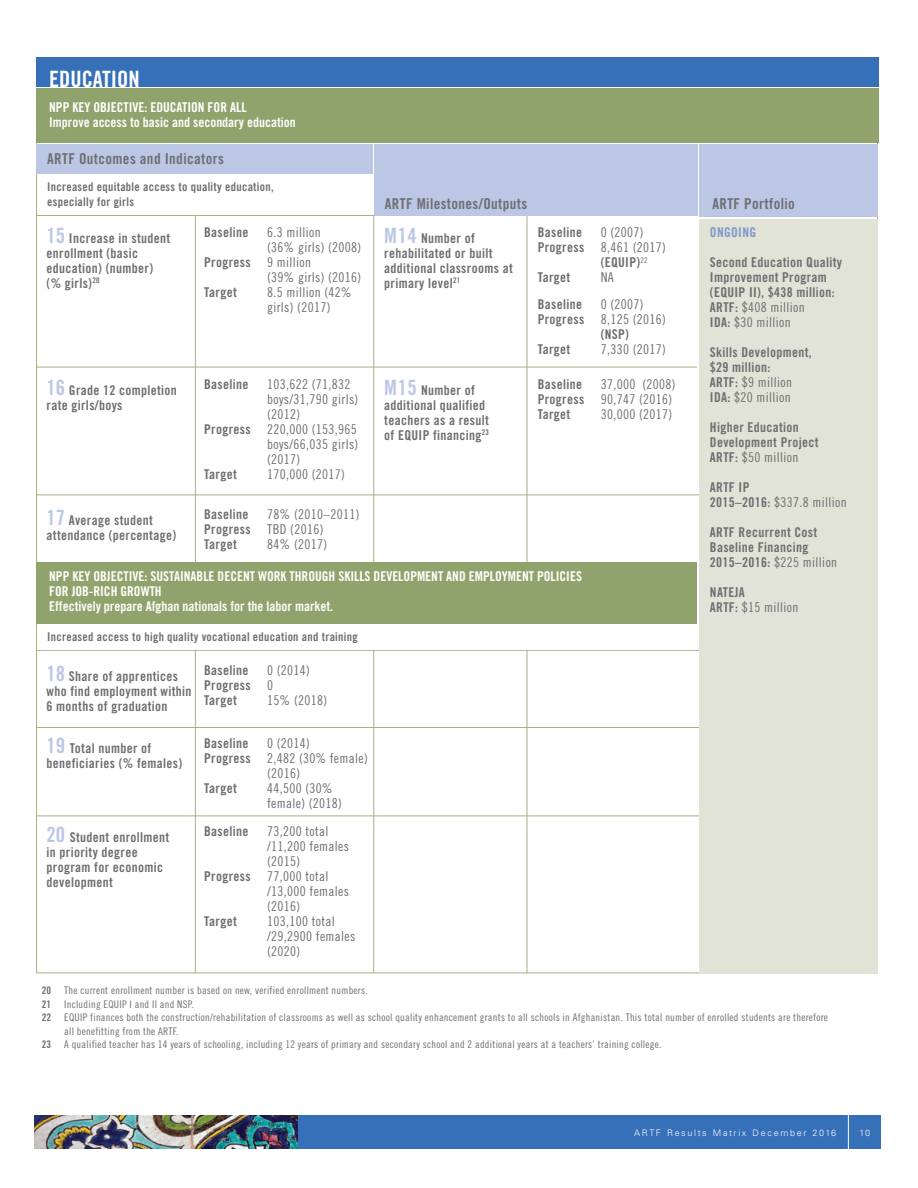
<style>
.page{position:relative;width:918px;height:1188px;background:#fff}
.page>*{position:absolute;margin:0;border:0;box-sizing:border-box;transform-origin:0 0}
.t1{font:22.5px "Trade Gothic Bold Cond Twenty";color:#fff}
.t2{font:15px "Trade Gothic Bold Cond Twenty";letter-spacing:.025em;color:#6d6e71}
.t3{font:13.5px/15px "Trade Gothic Bold Cond Twenty";letter-spacing:.025em;color:#6d6e71}
.t4{font:13.5px/15px "Trade Gothic Cond Eighteen";letter-spacing:.025em;color:#6d6e71}
.t5{font:13.5px/15px "Trade Gothic Bold Cond Twenty";color:#fff}
.t6{font:13.5px "Trade Gothic Bold Cond Twenty";letter-spacing:.025em;color:#7e97ce}
.t7{font:12px/15px "Trade Gothic Bold Cond Twenty";letter-spacing:.025em;color:#6d6e71}
.t8{font:10.5px "Trade Gothic Cond Eighteen";letter-spacing:.025em;color:#6d6e71}
.t9{font:300 9px "Univers";letter-spacing:.18em;color:#fff}
.s1{font-size:21px;color:#bcc7e6}
.s2{font-family:"Trade Gothic Cond Eighteen"}
.s3{font-family:"Trade Gothic Bold Cond Twenty"}
</style>
<div class="page">
<div style="left:58px;top:1115px;width:823px;height:34px;background:#3670b8"></div>
<img style="left:35px;top:1115px;width:262px;height:34px">
<hr style="left:848px;top:1105px;width:1px;height:83px;background:#fff">
<hr style="left:36px;top:727px;width:667px;height:1px;background:#a4b284">
<hr style="left:36px;top:650px;width:667px;height:1px;background:#a4b284">
<hr style="left:36px;top:816px;width:667px;height:1px;background:#a4b284">
<hr style="left:195px;top:215px;width:1px;height:758px;background:#a4b284">
<hr style="left:374px;top:215px;width:1px;height:758px;background:#a4b284">
<hr style="left:527px;top:211px;width:1px;height:762px;background:#a4b284">
<div style="left:36px;top:58px;width:843px;height:29px;background:#3670b8"></div>
<div style="left:36px;top:145px;width:337px;height:29px;background:#bcc7e6"></div>
<div style="left:374px;top:145px;width:324px;height:71px;background:#bcc7e6"></div>
<div style="left:700px;top:145px;width:178px;height:72px;background:#bcc7e6"></div>
<div style="left:700px;top:219px;width:178px;height:754px;background:#e1e3d6"></div>
<div style="left:36px;top:88px;width:843px;height:55px;background:#91a36c"></div>
<div style="left:36px;top:562px;width:661px;height:63px;background:#91a36c"></div>
<hr style="left:36px;top:215px;width:338px;height:1px;background:#a4b284">
<hr style="left:36px;top:367px;width:661px;height:1px;background:#a4b284">
<hr style="left:36px;top:495px;width:663px;height:1px;background:#a4b284">
<div style="left:37px;top:624px;width:660px;height:26px;background:#fff"></div>
<h1 class="t1" style="left:49px;top:65px;width:92px">EDUCATION</h1>
<p class="t5" style="left:49px;top:100px;width:248px">NPP KEY OBJECTIVE: EDUCATION FOR ALL<br>Improve access to basic and secondary education</p>
<p class="t2" style="left:47px;top:149px;width:178px">ARTF Outcomes and Indicators</p>
<p class="t7" style="left:47px;top:179px;width:228px">Increased equitable access to quality education, especially for girls</p>
<p class="t2" style="left:385px;top:194px;width:144px">ARTF Milestones/Outputs</p>
<p class="t2" style="left:712px;top:194px;width:84px">ARTF Portfolio</p>
<p class="t3" style="left:47px;top:231px;width:125px"><span class="s1">15</span> Increase in student enrollment (basic education) (number) (% girls)<sup>20</sup></p>
<p class="t3" style="left:47px;top:382px;width:132px"><span class="s1">16</span> Grade 12 completion rate girls/boys</p>
<p class="t3" style="left:47px;top:512px;width:131px"><span class="s1">17</span> Average student attendance (percentage)</p>
<p class="t3" style="left:204px;top:225px;width:46px">Baseline</p>
<p class="t4" style="left:267px;top:225px;width:96px">6.3 million<br>(36% girls) (2008)</p>
<p class="t3" style="left:204px;top:255px;width:108px">Progress <span class="s2">9 million</span></p>
<p class="t4" style="left:267px;top:270px;width:96px">(39% girls) (2016)</p>
<p class="t3" style="left:204px;top:285px;width:34px">Target</p>
<p class="t4" style="left:267px;top:285px;width:86px">8.5 million (42% girls) (2017)</p>
<p class="t3" style="left:384px;top:231px;width:130px"><span class="s1">M14</span> Number of rehabilitated or built additional classrooms at primary level<sup>21</sup></p>
<p class="t3" style="left:204px;top:377px;width:46px">Baseline</p>
<p class="t4" style="left:267px;top:377px;width:85px">103,622 (71,832</p>
<p class="t4" style="left:267px;top:392px;width:93px">boys/31,790 girls)</p>
<p class="t4" style="left:267px;top:407px;width:35px">(2012)</p>
<p class="t4" style="left:204px;top:422px;width:154px"><span class="s3">Progress</span> 220,000 (153,965</p>
<p class="t4" style="left:267px;top:437px;width:93px">boys/66,035 girls)</p>
<p class="t4" style="left:267px;top:452px;width:35px">(2017)</p>
<p class="t3" style="left:204px;top:467px;width:34px">Target</p>
<p class="t4" style="left:267px;top:467px;width:79px">170,000 (2017)</p>
<p class="t3" style="left:204px;top:507px;width:46px">Baseline</p>
<p class="t4" style="left:204px;top:507px;width:157px;text-indent:63px">78% (2010–2011)<br><span class="s3">Progress</span> TBD (2016)</p>
<p class="t3" style="left:204px;top:537px;width:34px">Target</p>
<p class="t4" style="left:267px;top:537px;width:62px">84% (2017)</p>
<p class="t3" style="left:384px;top:382px;width:106px"><span class="s1">M15</span> Number of additional qualified teachers as a result of EQUIP financing<sup>23</sup></p>
<p class="t4" style="left:538px;top:225px;width:130px;text-indent:63px">0 (2007)<br><span class="s3">Progress</span> 8,461 (2017)</p>
<p class="t3" style="left:601px;top:255px;width:49px">(EQUIP)<sup>22</sup></p>
<p class="t3" style="left:538px;top:270px;width:34px">Target</p>
<p class="t4" style="left:601px;top:270px;width:15px">NA</p>
<p class="t3" style="left:538px;top:296px;width:46px">Baseline</p>
<p class="t3" style="left:538px;top:225px;width:46px">Baseline</p>
<p class="t4" style="left:538px;top:296px;width:130px;text-indent:63px">0 (2007)<br><span class="s3">Progress</span> 8,125 (2016)</p>
<p class="t3" style="left:601px;top:326px;width:30px">(NSP)</p>
<p class="t3" style="left:538px;top:341px;width:34px">Target</p>
<p class="t4" style="left:601px;top:341px;width:67px">7,330 (2017)</p>
<p class="t3" style="left:538px;top:377px;width:46px">Baseline</p>
<p class="t4" style="left:538px;top:377px;width:139px;text-align:right">37,000 (2008)<br><span class="s3">Progress</span> 90,747 (2016)</p>
<p class="t3" style="left:538px;top:407px;width:34px">Target</p>
<p class="t4" style="left:601px;top:407px;width:73px">30,000 (2017)</p>
<p class="t5" style="left:49px;top:569px;width:534px">NPP KEY OBJECTIVE: SUSTAINABLE DECENT WORK THROUGH SKILLS DEVELOPMENT AND EMPLOYMENT POLICIES<br>FOR JOB-RICH GROWTH<br>Effectively prepare Afghan nationals for the labor market.</p>
<p class="t7" style="left:47px;top:629px;width:312px">Increased access to high quality vocational education and training</p>
<p class="t3" style="left:47px;top:669px;width:146px"><span class="s1">18</span> Share of apprentices who find employment within<br>6 months of graduation</p>
<p class="t3" style="left:47px;top:741px;width:137px"><span class="s1">19</span> Total number of beneficiaries (% females)</p>
<p class="t3" style="left:47px;top:829px;width:124px"><span class="s1">20</span> Student enrollment in priority degree program for economic development</p>
<p class="t3" style="left:204px;top:663px;width:46px">Baseline</p>
<p class="t4" style="left:267px;top:663px;width:44px">0 (2014)</p>
<p class="t3" style="left:204px;top:678px;width:70px">Progress <span class="s2">0<br></span>Target</p>
<p class="t4" style="left:267px;top:693px;width:62px">15% (2018)</p>
<p class="t4" style="left:204px;top:735px;width:165px;text-align:center">0 (2014)<br><span class="s3">Progress</span> 2,482 (30% female) (2016)</p>
<p class="t3" style="left:204px;top:781px;width:34px">Target</p>
<p class="t4" style="left:267px;top:780px;width:76px">44,500 (30% female) (2018)</p>
<p class="t3" style="left:204px;top:824px;width:46px">Baseline</p>
<p class="t4" style="left:267px;top:824px;width:63px">73,200 total</p>
<p class="t4" style="left:267px;top:839px;width:83px">/11,200 females</p>
<p class="t4" style="left:267px;top:854px;width:35px">(2015)</p>
<p class="t4" style="left:204px;top:869px;width:126px"><span class="s3">Progress</span> 77,000 total</p>
<p class="t4" style="left:267px;top:884px;width:83px">/13,000 females</p>
<p class="t4" style="left:267px;top:899px;width:35px">(2016)</p>
<p class="t3" style="left:204px;top:914px;width:34px">Target</p>
<p class="t4" style="left:267px;top:914px;width:90px">103,100 total /29,2900 females (2020)</p>
<p class="t3" style="left:204px;top:736px;width:46px">Baseline</p>
<p class="t6" style="left:710px;top:224px;width:48px">ONGOING</p>
<p class="t3" style="left:710px;top:255px;width:134px">Second Education Quality<br>Improvement Program (EQUIP II), $438 million:</p>
<p class="t4" style="left:710px;top:300px;width:96px"><span class="s3">ARTF:</span> $408 million<br><span class="s3">IDA:</span> $30 million</p>
<p class="t3" style="left:710px;top:345px;width:104px">Skills Development, $29 million:</p>
<p class="t4" style="left:710px;top:375px;width:84px"><span class="s3">ARTF:</span> $9 million<br><span class="s3">IDA:</span> $20 million</p>
<p class="t3" style="left:710px;top:420px;width:110px">Higher Education<br>Development Project</p>
<p class="t4" style="left:710px;top:450px;width:90px"><span class="s3">ARTF:</span> $50 million</p>
<p class="t3" style="left:710px;top:480px;width:41px">ARTF IP</p>
<p class="t4" style="left:710px;top:495px;width:138px"><span class="s3">2015–2016:</span> $337.8 million</p>
<p class="t3" style="left:710px;top:525px;width:109px">ARTF Recurrent Cost<br>Baseline Financing</p>
<p class="t4" style="left:710px;top:555px;width:129px"><span class="s3">2015–2016:</span> $225 million</p>
<p class="t3" style="left:710px;top:585px;width:36px">NATEJA</p>
<p class="t4" style="left:710px;top:600px;width:90px"><span class="s3">ARTF:</span> $15 million</p>
<p class="t8" style="left:42px;top:984px;width:328px"><span class="s3">20</span> The current enrollment number is based on new, verified enrollment numbers.</p>
<p class="t8" style="left:42px;top:998px;width:154px"><span class="s3">21</span> Including EQUIP I and II and NSP.</p>
<p class="t8" style="left:42px;top:1011px;width:788px"><span class="s3">22</span> EQUIP finances both the construction/rehabilitation of classrooms as well as school quality enhancement grants to all schools in Afghanistan. This total number of enrolled students are therefore</p>
<p class="t8" style="left:64px;top:1025px;width:116px">all benefitting from the ARTF.</p>
<p class="t8" style="left:42px;top:1038px;width:621px"><span class="s3">23</span> A qualified teacher has 14 years of schooling, including 12 years of primary and secondary school and 2 additional years at a teachers’ training college.</p>
<p class="t9" style="left:634px;top:1128px;width:203px">ARTF Results Matrix December 2016</p>
<p class="t9" style="left:860px;top:1128px;width:12px">10</p>
</div>
